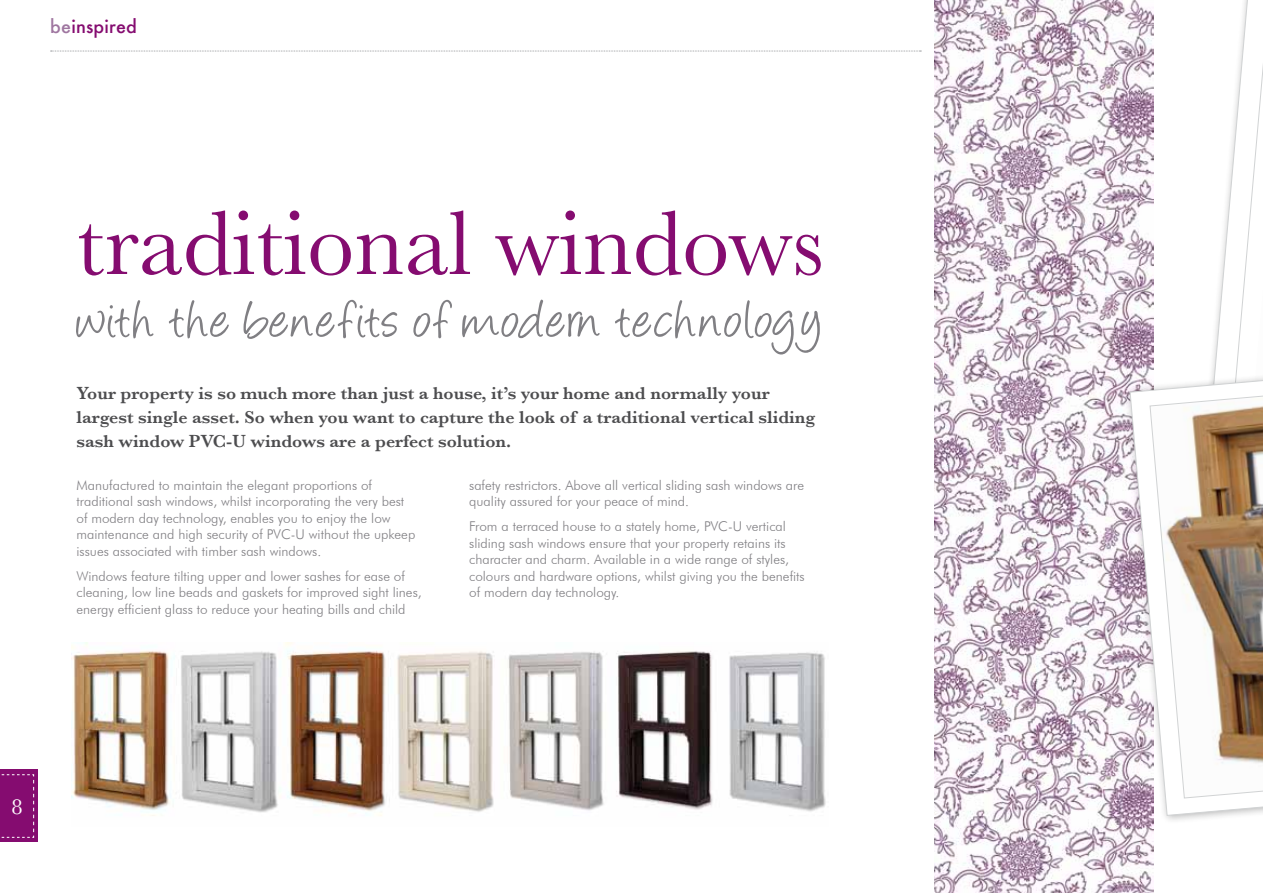
<style>
.page{position:relative;width:1263px;height:893px;background:#fff}
.page>*{position:absolute;margin:0;border:0;box-sizing:border-box;transform-origin:0 0}
.t1{font:94.5px "Baskerville";color:#850c70}
.t2{font:61.5px "Angelina";letter-spacing:.04em;color:#807f83}
.t3{font:22.5px "Baskerville";color:#fff}
.t4{font:600 18px/24px "Baskerville";color:#4d4d4f}
.t5{font:500 18px "Futura";letter-spacing:.01em;color:#850c70}
.t6{font:300 13.5px/16.5px "Futura BT";color:#807f83}
.s1{color:#9f76a0}
</style>
<div class="page">
<div style="left:0;top:770px;width:37px;height:72px;background:#850c70"></div>
<svg style="left:1px;top:774px;width:33px;height:64px"></svg>
<svg style="left:1213px;top:0;width:50px;height:357px"></svg>
<img style="left:934px;top:0;width:220px;height:893px">
<div style="left:1124px;top:357px;width:139px;height:468px;background:#000;opacity:.3"></div>
<svg style="left:1130px;top:363px;width:133px;height:453px"></svg>
<img style="left:1149px;top:380px;width:114px;height:418px">
<svg style="left:51px;top:51px;width:870px;height:1px"></svg>
<img style="left:72px;top:642px;width:754px;height:174px">
<h3 class="t5" style="left:50px;top:14px;width:88px"><span class="s1">be</span>inspired</h3>
<h1 class="t1" style="left:77px;top:188px;width:749px">traditional windows</h1>
<h2 class="t2" style="left:77px;top:294px;width:747px">with the benefits of modern technology</h2>
<h3 class="t4" style="left:77px;top:381px;width:740px">Your property is so much more than just a house, it’s your home and normally your largest single asset. So when you want to capture the look of a traditional vertical sliding sash window PVC-U windows are a perfect solution.</h3>
<p class="t6" style="left:77px;top:477px;width:340px">Manufactured to maintain the elegant proportions of traditional sash windows, whilst incorporating the very best of modern day technology, enables you to enjoy the low maintenance and high security of PVC-U without the upkeep issues associated with timber sash windows.</p>
<p class="t6" style="left:77px;top:567px;width:347px">Windows feature tilting upper and lower sashes for ease of cleaning, low line beads and gaskets for improved sight lines, energy efficient glass to reduce your heating bills and child</p>
<p class="t6" style="left:469px;top:476px;width:337px">safety restrictors. Above all vertical sliding sash windows are quality assured for your peace of mind.</p>
<p class="t6" style="left:469px;top:518px;width:337px">From a terraced house to a stately home, PVC-U vertical sliding sash windows ensure that your property retains its character and charm. Available in a wide range of styles, colours and hardware options, whilst giving you the benefits of modern day technology.</p>
<h3 class="t3" style="left:11px;top:793px;width:13px">8</h3>
</div>
